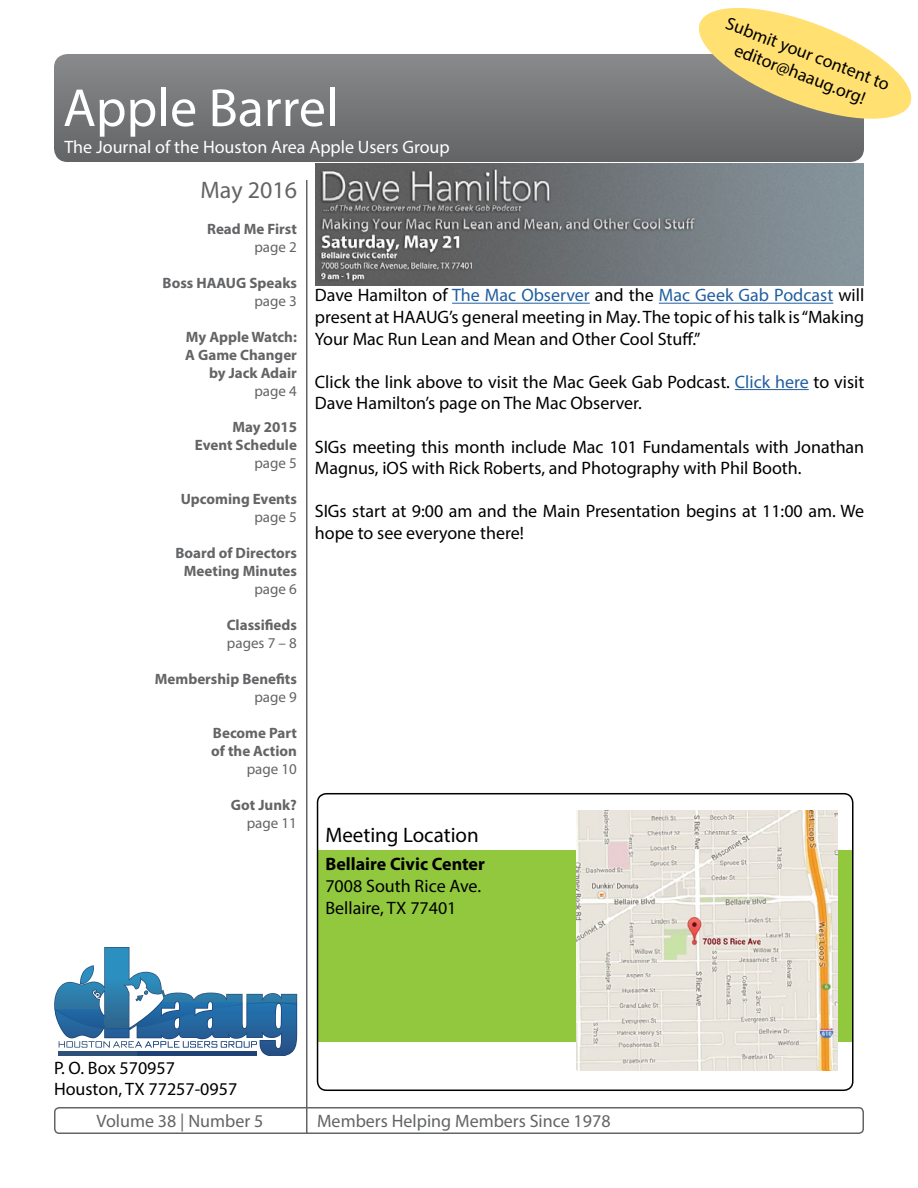
<style>
.page{position:relative;width:918px;height:1188px;background:#fff}
.page>*{position:absolute;margin:0;border:0;box-sizing:border-box;transform-origin:0 0}
.t1{font:54px "Myriad Pro";color:#fff}
.t2{font:24px "Myriad Pro";color:#636466}
.t3{font:21px "Myriad Pro";color:#000}
.t4{font:18px/21.6px "Myriad Pro";color:#000}
.t5{font:18px "Myriad Pro";color:#636466}
.t6{font:18px "Myriad Pro";color:#fff}
.t7{font:700 18px "Myriad Pro";color:#000}
.t8{font:700 15px/18px "Myriad Pro";color:#636466;text-align:right}
.t9{font:15px "Myriad Pro";color:#636466}
.s1{color:#215e9e}
</style>
<div class="page">
<div style="left:317px;top:851px;width:535px;height:191px;background:#92c83e"></div>
<div style="left:317px;top:793px;width:536px;height:298px;border:2px solid #000;border-radius:9px"></div>
<hr style="left:452px;top:303px;width:138px;height:1px;background:#215e9e">
<hr style="left:659px;top:303px;width:174px;height:1px;background:#215e9e">
<hr style="left:735px;top:389px;width:74px;height:1px;background:#215e9e">
<div style="left:54px;top:54px;width:810px;height:108px;background:linear-gradient(to bottom,#898a8c,#636466);border-radius:14px"></div>
<hr style="left:306px;top:180px;width:2px;height:954px;background:#636466">
<div style="left:54px;top:1107px;width:810px;height:27px;border:2px solid #636466;border-radius:4px"></div>
<svg style="left:54px;top:948px;width:243px;height:108px"></svg>
<img style="left:577px;top:810px;width:260px;height:260px">
<img style="left:316px;top:163px;width:548px;height:122px">
<svg style="left:692px;top:8px;width:220px;height:117px"></svg>
<p class="t4" style="left:731px;top:12px;width:175px;text-align:center;rotate:21deg">Submit your content to editor@haaug.org!</p>
<h1 class="t1" style="left:63px;top:75px;width:277px">Apple Barrel</h1>
<p class="t6" style="left:64px;top:136px;width:387px">The Journal of the Houston Area Apple Users Group</p>
<h2 class="t2" style="left:201px;top:175px;width:98px">May 2016</h2>
<p class="t8" style="left:207px;top:219px;width:91px">Read Me First</p>
<p class="t9" style="left:254px;top:238px;width:44px">page 2</p>
<p class="t8" style="left:163px;top:273px;width:136px">Boss HAAUG Speaks</p>
<p class="t9" style="left:254px;top:292px;width:44px">page 3</p>
<p class="t8" style="left:185px;top:327px;width:113px">My Apple Watch:<br>A Game Changer by Jack Adair</p>
<p class="t9" style="left:254px;top:382px;width:44px">page 4</p>
<p class="t8" style="left:195px;top:417px;width:104px">May 2015<br>Event Schedule</p>
<p class="t9" style="left:254px;top:454px;width:44px">page 5</p>
<p class="t8" style="left:181px;top:489px;width:118px">Upcoming Events</p>
<p class="t9" style="left:254px;top:508px;width:44px">page 5</p>
<p class="t8" style="left:176px;top:543px;width:123px;text-align:center">Board of Directors<br>Meeting Minutes</p>
<p class="t9" style="left:254px;top:580px;width:44px">page 6</p>
<p class="t8" style="left:227px;top:615px;width:72px">Classifieds</p>
<p class="t9" style="left:227px;top:634px;width:72px">pages 7 – 8</p>
<p class="t8" style="left:155px;top:669px;width:144px">Membership Benefits</p>
<p class="t9" style="left:254px;top:688px;width:44px">page 9</p>
<p class="t8" style="left:211px;top:723px;width:87px;text-align:left">Become Part of the Action</p>
<p class="t9" style="left:247px;top:760px;width:52px">page 10</p>
<p class="t8" style="left:231px;top:795px;width:68px">Got Junk?</p>
<p class="t9" style="left:247px;top:814px;width:52px">page 11</p>
<p class="t4" style="left:315px;top:284px;width:551px;text-align:justify">Dave Hamilton of <span class="s1">The Mac Observer</span> and the <span class="s1">Mac Geek Gab Podcast</span> will present at HAAUG’s general meeting in May. The topic of his talk is “Making Your Mac Run Lean and Mean and Other Cool Stuff.”</p>
<p class="t4" style="left:315px;top:371px;width:551px">Click the link above to visit the Mac Geek Gab Podcast. <span class="s1">Click here</span> to visit<br>Dave Hamilton’s page on The Mac Observer.</p>
<p class="t4" style="left:315px;top:435px;width:551px">SIGs meeting this month include Mac 101 Fundamentals with Jonathan<br>Magnus, iOS with Rick Roberts, and Photography with Phil Booth.</p>
<p class="t4" style="left:315px;top:500px;width:551px">SIGs start at 9:00 am and the Main Presentation begins at 11:00 am. We hope to see everyone there!</p>
<p class="t3" style="left:325px;top:822px;width:155px">Meeting Location</p>
<p class="t7" style="left:325px;top:853px;width:161px">Bellaire Civic Center</p>
<p class="t4" style="left:325px;top:875px;width:157px">7008 South Rice Ave.<br>Bellaire, TX 77401</p>
<p class="t4" style="left:54px;top:1057px;width:185px">P. O. Box 570957<br>Houston, TX 77257-0957</p>
<p class="t5" style="left:97px;top:1110px;width:168px">Volume 38 | Number 5</p>
<p class="t5" style="left:317px;top:1110px;width:295px">Members Helping Members Since 1978</p>
</div>
